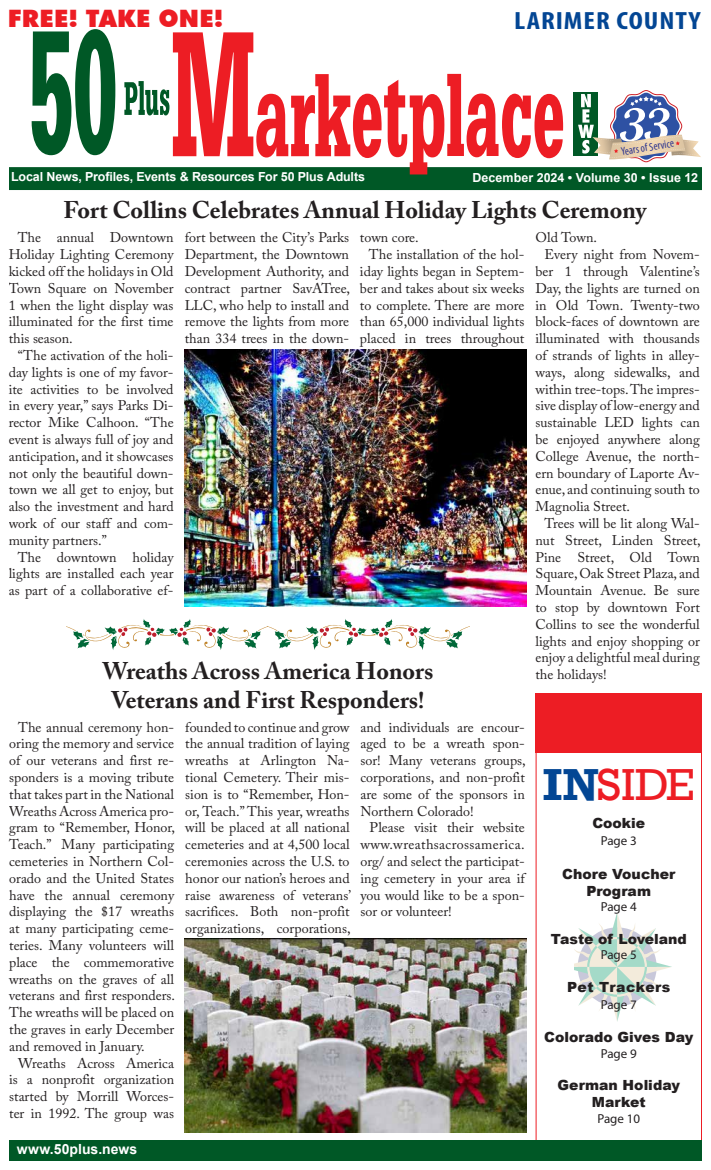
<style>
.page{position:relative;width:711px;height:1170px;background:#fff}
.page>*{position:absolute;margin:0;border:0;box-sizing:border-box;transform-origin:0 0}
.t1{font:46px "Rockwell";color:#ed1d24}
.t2{font:700 condensed 25px "Myriad Pro";letter-spacing:.035em;color:#034694;scale:1.17 1}
.t3{font:700 24px/28.8px "Adobe Caslon Pro";color:#231f20;text-align:center}
.t4{font:900 24px "Futura BT";letter-spacing:.015em;color:#ed1d24}
.t5{font:14px/16.8px "Adobe Caslon Pro";color:#231f20;text-align:justify}
.t6{font:900 14px/16.8px "Arial";color:#231f20;text-align:center}
.t7{font:700 14px "Arial";color:#fff}
.t8{font:900 14px "Arial";letter-spacing:.03em;color:#231f20}
.t9{font:13px "Myriad Pro";color:#231f20}
.t10{font:700 12.5px "Arial";letter-spacing:-.01em;color:#fff}
.t11{font:condensed 11.3px "Myriad Pro";color:#2e3690}
.s1{font-weight:700;color:#034694}
</style>
<div class="page">
<div style="left:9px;top:167px;width:693px;height:23px;background:#005826"></div>
<div style="left:573px;top:92px;width:25px;height:63px;background:#005826"></div>
<svg style="left:32px;top:29px;width:83px;height:126px"></svg>
<svg style="left:124px;top:32px;width:439px;height:142px"></svg>
<div style="left:536px;top:744px;width:166px;height:416px;border:1px solid #ed1d24"></div>
<div style="left:9px;top:1140px;width:693px;height:21px;background:#005826"></div>
<svg style="left:575px;top:914px;width:97px;height:108px"></svg>
<div style="left:536px;top:693px;width:166px;height:59px;background:#ed1d24"></div>
<svg style="left:578px;top:90px;width:123px;height:72px"></svg>
<img style="left:185px;top:938px;width:342px;height:194px">
<svg style="left:66px;top:619px;width:403px;height:31px"></svg>
<img style="left:184px;top:350px;width:342px;height:256px">
<h3 class="t4" style="left:8px;top:4px;width:217px">FREE! TAKE ONE!</h3>
<h2 class="t2" style="left:514px;top:5px;width:161px">LARIMER COUNTY</h2>
<p class="t11" style="left:620px;top:145px;width:55px;rotate:-9deg">Years of Service</p>
<p class="t10" style="left:11px;top:168px;width:356px">Local News, Profiles, Events &amp; Resources For 50 Plus Adults</p>
<p class="t10" style="left:473px;top:169px;width:227px">December 2024 • Volume 30 • Issue 12</p>
<h3 class="t3" style="left:64px;top:195px;width:584px">Fort Collins Celebrates Annual Holiday Lights Ceremony</h3>
<p class="t5" style="left:9px;top:229px;width:166px;text-indent:9px">The annual Downtown Holiday Lighting Ceremony kicked off the holidays in Old Town Square on November 1 when the light display was illuminated for the first time this season.</p>
<p class="t5" style="left:9px;top:347px;width:166px;text-indent:9px">“The activation of the holi&shy;day lights is one of my favor&shy;ite activities to be involved in every year,” says Parks Di&shy;rector Mike Calhoon. “The event is always full of joy and anticipation, and it showcases not only the beautiful down&shy;town we all get to enjoy, but also the investment and hard work of our staff and com&shy;munity partners.”</p>
<p class="t5" style="left:9px;top:548px;width:166px;text-indent:9px">The downtown holiday lights are installed each year as part of a collaborative ef-</p>
<p class="t5" style="left:535px;top:229px;width:63px">Old Town.</p>
<p class="t5" style="left:544px;top:246px;width:157px">Every night from Novem-</p>
<p class="t5" style="left:535px;top:263px;width:166px">ber 1 through Valentine’s</p>
<p class="t5" style="left:536px;top:280px;width:166px">Day, the lights are turned on</p>
<p class="t5" style="left:536px;top:296px;width:166px">in Old Town. Twenty-two</p>
<p class="t5" style="left:536px;top:313px;width:166px">block-faces of downtown are</p>
<p class="t5" style="left:536px;top:330px;width:166px">illuminated with thousands</p>
<p class="t5" style="left:536px;top:347px;width:166px">of strands of lights in alley-</p>
<p class="t5" style="left:536px;top:364px;width:166px">ways, along sidewalks, and</p>
<p class="t5" style="left:536px;top:380px;width:166px">within tree-tops. The impres-</p>
<p class="t5" style="left:536px;top:397px;width:166px">sive display of low-energy and</p>
<p class="t5" style="left:536px;top:414px;width:166px">sustainable LED lights can</p>
<p class="t5" style="left:536px;top:431px;width:166px">be enjoyed anywhere along</p>
<p class="t5" style="left:536px;top:448px;width:166px">College Avenue, the north-</p>
<p class="t5" style="left:536px;top:464px;width:166px">ern boundary of Laporte Av-</p>
<p class="t5" style="left:536px;top:481px;width:166px">enue, and continuing south to</p>
<p class="t5" style="left:536px;top:498px;width:96px">Magnolia Street.</p>
<p class="t5" style="left:545px;top:515px;width:157px">Trees will be lit along Wal-</p>
<p class="t5" style="left:536px;top:532px;width:167px">nut Street, Linden Street,</p>
<p class="t5" style="left:536px;top:548px;width:166px">Pine Street, Old Town</p>
<p class="t5" style="left:536px;top:565px;width:166px">Square, Oak Street Plaza, and</p>
<p class="t5" style="left:536px;top:582px;width:166px">Mountain Avenue. Be sure</p>
<p class="t5" style="left:536px;top:599px;width:166px">to stop by downtown Fort</p>
<p class="t5" style="left:536px;top:616px;width:166px">Collins to see the wonderful</p>
<p class="t5" style="left:536px;top:632px;width:166px">lights and enjoy shopping or</p>
<p class="t5" style="left:536px;top:649px;width:166px">enjoy a delightful meal during</p>
<p class="t5" style="left:536px;top:666px;width:73px">the holidays!</p>
<p class="t5" style="left:185px;top:229px;width:167px">fort between the City’s Parks Department, the Downtown Development Authority, and contract partner SavATree, LLC, who help to install and remove the lights from more than 334 trees in the down-</p>
<p class="t5" style="left:360px;top:229px;width:60px">town core.</p>
<p class="t5" style="left:369px;top:246px;width:157px">The installation of the hol-</p>
<p class="t5" style="left:360px;top:263px;width:166px">iday lights began in Septem-</p>
<p class="t5" style="left:360px;top:280px;width:166px">ber and takes about six weeks</p>
<p class="t5" style="left:360px;top:296px;width:166px">to complete. There are more</p>
<p class="t5" style="left:360px;top:313px;width:166px">than 65,000 individual lights</p>
<p class="t5" style="left:360px;top:330px;width:166px">placed in trees throughout</p>
<h3 class="t3" style="left:102px;top:656px;width:332px">Wreaths Across America Honors<br>Veterans and First Responders!</h3>
<p class="t5" style="left:9px;top:718px;width:167px;text-indent:9px">The annual ceremony hon&shy;oring the memory and service of our veterans and first re&shy;sponders is a moving tribute that takes part in the National Wreaths Across America pro&shy;gram to “Remember, Honor, Teach.” Many participating cemeteries in Northern Col&shy;orado and the United States have the annual ceremony displaying the $17 wreaths at many participating ceme&shy;teries. Many volunteers will place the commemorative wreaths on the graves of all veterans and first responders.<br>The wreaths will be placed on the graves in early December and removed in January.</p>
<p class="t5" style="left:9px;top:1054px;width:166px;text-indent:9px">Wreaths Across America is a nonprofit organization started by Morrill Worces&shy;ter in 1992. The group was</p>
<p class="t5" style="left:185px;top:718px;width:167px">founded to continue and grow the annual tradition of laying wreaths at Arlington Na&shy;tional Cemetery. Their mis&shy;sion is to “Remember, Hon&shy;or, Teach.” This year, wreaths will be placed at all national cemeteries and at 4,500 local ceremonies across the U.S. to honor our nation’s heroes and raise awareness of veterans’ sacrifices. Both non-profit organizations, corporations,</p>
<p class="t5" style="left:360px;top:718px;width:167px">and individuals are encour&shy;aged to be a wreath spon&shy;sor! Many veterans groups, corporations, and non-profit are some of the sponsors in Northern Colorado!</p>
<h1 class="t1" style="left:543px;top:758px;width:153px"><span class="s1">IN</span>SIDE</h1>
<p class="t6" style="left:592px;top:815px;width:54px">Cookie</p>
<p class="t9" style="left:601px;top:833px;width:38px">Page 3</p>
<p class="t6" style="left:562px;top:865px;width:115px">Chore Voucher<br>Program</p>
<p class="t9" style="left:601px;top:899px;width:38px">Page 4</p>
<p class="t6" style="left:551px;top:930px;width:138px">Taste of Loveland</p>
<p class="t9" style="left:601px;top:947px;width:38px">Page 5</p>
<p class="t8" style="left:567px;top:977px;width:105px">Pet Trackers</p>
<p class="t9" style="left:601px;top:996px;width:38px">Page 7</p>
<p class="t6" style="left:544px;top:1029px;width:151px">Colorado Gives Day</p>
<p class="t9" style="left:601px;top:1046px;width:38px">Page 9</p>
<p class="t6" style="left:558px;top:1077px;width:124px">German Holiday<br>Market</p>
<p class="t9" style="left:597px;top:1110px;width:44px">Page 10</p>
<p class="t5" style="left:360px;top:819px;width:166px;text-indent:9px">Please visit their website www.wreathsacrossamerica. org/ and select the participat&shy;ing cemetery in your area if you would like to be a spon&shy;sor or volunteer!</p>
<p class="t7" style="left:17px;top:1139px;width:122px">www.50plus.news</p>
</div>
